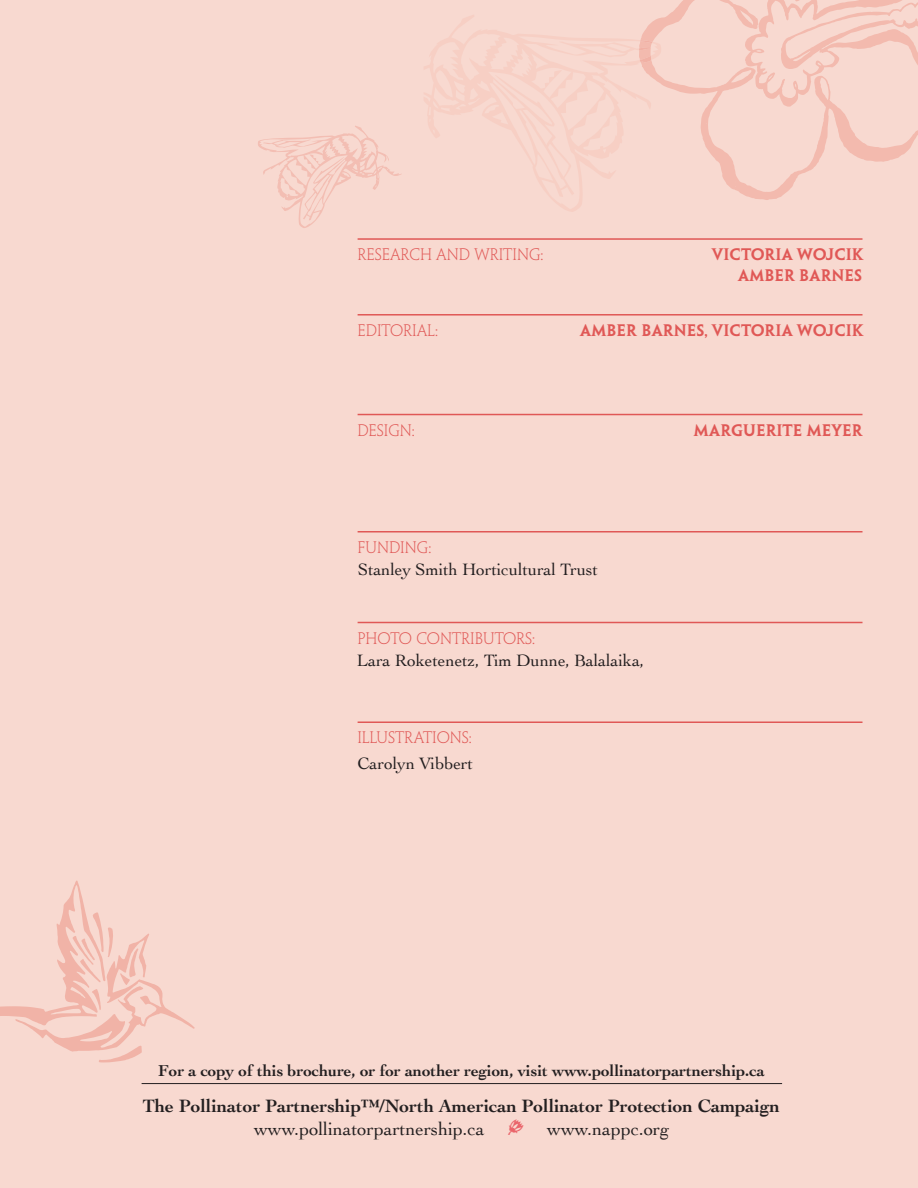
<style>
.page{position:relative;width:918px;height:1188px;background:#f8d9d0}
.page>*{position:absolute;margin:0;border:0;box-sizing:border-box;transform-origin:0 0}
.t1{font:700 18.75px "Cochin";letter-spacing:-.005em;color:#231f20}
.t2{font:18.75px "Cochin";letter-spacing:-.005em;color:#231f20}
.t3{font:17.25px "Cochin";letter-spacing:-.005em;color:#231f20}
.t4{font:700 16.5px "Cochin";letter-spacing:-.005em;color:#231f20}
.t5{font:15px "Penumbra MM 220 1000";color:#e05856}
.t6{font:15px/21px "Penumbra MM 585 1000";color:#e05856;text-align:right}
</style>
<div class="page">
<svg style="left:258px;top:126px;width:143px;height:102px"></svg>
<svg style="left:424px;top:15px;width:215px;height:197px"></svg>
<svg style="left:639px;top:0;width:279px;height:200px"></svg>
<svg style="left:639px;top:40px;width:14px;height:23px"></svg>
<hr style="left:358px;top:531px;width:504px;height:2px;background:#e05856">
<hr style="left:358px;top:622px;width:504px;height:1px;background:#e05856">
<hr style="left:358px;top:722px;width:504px;height:1px;background:#e05856">
<svg style="left:0;top:880px;width:195px;height:182px"></svg>
<hr style="left:142px;top:1083px;width:640px;height:1px;background:#231f20">
<hr style="left:358px;top:238px;width:504px;height:2px;background:#e05856">
<hr style="left:358px;top:314px;width:504px;height:2px;background:#e05856">
<hr style="left:358px;top:414px;width:504px;height:1px;background:#e05856">
<p class="t5" style="left:357px;top:246px;width:188px">RESEARCH AND WRITING:</p>
<p class="t6" style="left:712px;top:244px;width:153px">VICTORIA WOJCIK<br>AMBER BARNES</p>
<p class="t5" style="left:357px;top:322px;width:82px">EDITORIAL:</p>
<p class="t6" style="left:580px;top:320px;width:285px">AMBER BARNES, VICTORIA WOJCIK</p>
<p class="t5" style="left:357px;top:421px;width:59px">DESIGN:</p>
<p class="t6" style="left:694px;top:419px;width:171px">MARGUERITE MEYER</p>
<p class="t5" style="left:357px;top:539px;width:75px">FUNDING:</p>
<p class="t3" style="left:358px;top:558px;width:242px">Stanley Smith Horticultural Trust</p>
<p class="t5" style="left:357px;top:629px;width:179px">PHOTO CONTRIBUTORS:</p>
<p class="t3" style="left:357px;top:649px;width:289px">Lara Roketenetz, Tim Dunne, Balalaika,</p>
<p class="t5" style="left:357px;top:729px;width:116px">ILLUSTRATIONS:</p>
<p class="t3" style="left:358px;top:752px;width:117px">Carolyn Vibbert</p>
<p class="t4" style="left:158px;top:1060px;width:608px">For a copy of this brochure, or for another region, visit www.pollinatorpartnership.ca</p>
<p class="t1" style="left:143px;top:1094px;width:638px">The Pollinator Partnership™/North American Pollinator Protection Campaign</p>
<p class="t2" style="left:254px;top:1116px;width:232px">www.pollinatorpartnership.ca</p>
<p class="t2" style="left:547px;top:1116px;width:124px">www.nappc.org</p>
</div>
